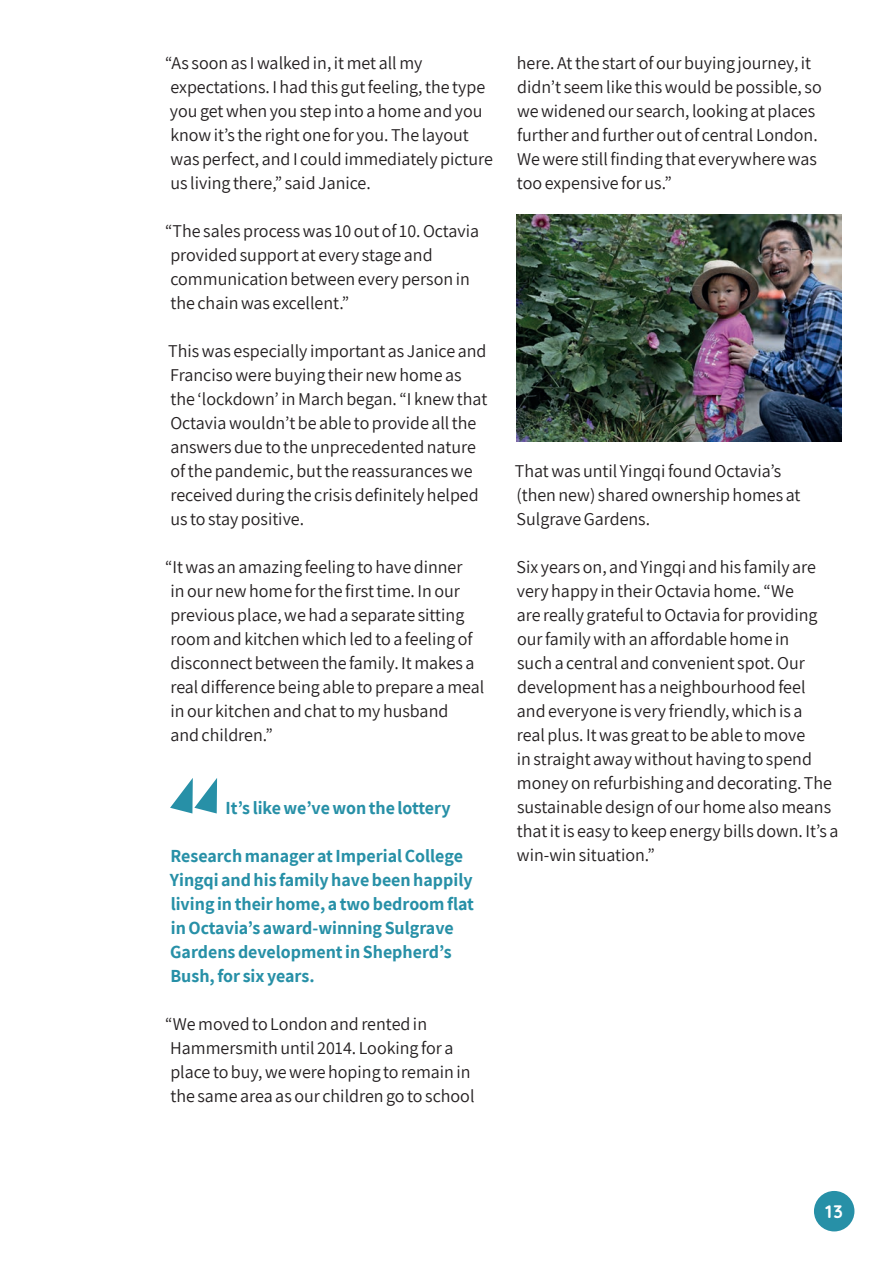
<style>
.page{position:relative;width:893px;height:1263px;background:#fff}
.page>*{position:absolute;margin:0;border:0;box-sizing:border-box;transform-origin:0 0}
.t1{font:18px/24px "Assistant";color:#231f20}
.t2{font:700 18px/24px "Assistant";color:#2790a7}
.t3{font:700 18px "Quicksand";color:#fff}
</style>
<div class="page">
<div style="left:814px;top:1191px;width:40px;height:40px;background:#2790a7;border-radius:50%"></div>
<svg style="left:170px;top:778px;width:47px;height:35px"></svg>
<img style="left:517px;top:214px;width:325px;height:227px">
<p class="t1" style="left:165px;top:51px;width:329px">“As soon as I walked in, it met all my expectations. I had this gut feeling, the type you get when you step into a home and you know it’s the right one for you. The layout was perfect, and I could immediately picture us living there,” said Janice.</p>
<p class="t1" style="left:165px;top:219px;width:316px">“The sales process was 10 out of 10. Octavia provided support at every stage and communication between every person in the chain was excellent.”</p>
<p class="t1" style="left:168px;top:338px;width:320px">This was especially important as Janice and Franciso were buying their new home as the ‘lockdown’ in March began. “I knew that Octavia wouldn’t be able to provide all the answers due to the unprecedented nature of the pandemic, but the reassurances we received during the crisis definitely helped us to stay positive.</p>
<p class="t1" style="left:165px;top:554px;width:321px">“It was an amazing feeling to have dinner<br>in our new home for the first time. In our previous place, we had a separate sitting room and kitchen which led to a feeling of disconnect between the family. It makes a real difference being able to prepare a meal in our kitchen and chat to my husband<br>and children.”</p>
<p class="t2" style="left:226px;top:795px;width:227px">It’s like we’ve won the lottery</p>
<p class="t2" style="left:170px;top:843px;width:306px">Research manager at Imperial College Yingqi and his family have been happily living in their home, a two bedroom flat in Octavia’s award-winning Sulgrave Gardens development in Shepherd’s Bush, for six years.</p>
<p class="t1" style="left:165px;top:1011px;width:311px">“We moved to London and rented in Hammersmith until 2014. Looking for a place to buy, we were hoping to remain in the same area as our children go to school</p>
<p class="t1" style="left:517px;top:51px;width:306px">here. At the start of our buying journey, it didn’t seem like this would be possible, so we widened our search, looking at places further and further out of central London.<br>We were still finding that everywhere was too expensive for us.”</p>
<p class="t1" style="left:515px;top:458px;width:287px">That was until Yingqi found Octavia’s (then new) shared ownership homes at<br>Sulgrave Gardens.</p>
<p class="t1" style="left:517px;top:554px;width:323px">Six years on, and Yingqi and his family are very happy in their Octavia home. “We<br>are really grateful to Octavia for providing our family with an affordable home in<br>such a central and convenient spot. Our development has a neighbourhood feel<br>and everyone is very friendly, which is a<br>real plus. It was great to be able to move<br>in straight away without having to spend money on refurbishing and decorating. The sustainable design of our home also means that it is easy to keep energy bills down. It’s a win-win situation.”</p>
<p class="t3" style="left:826px;top:1196px;width:19px">13</p>
</div>
